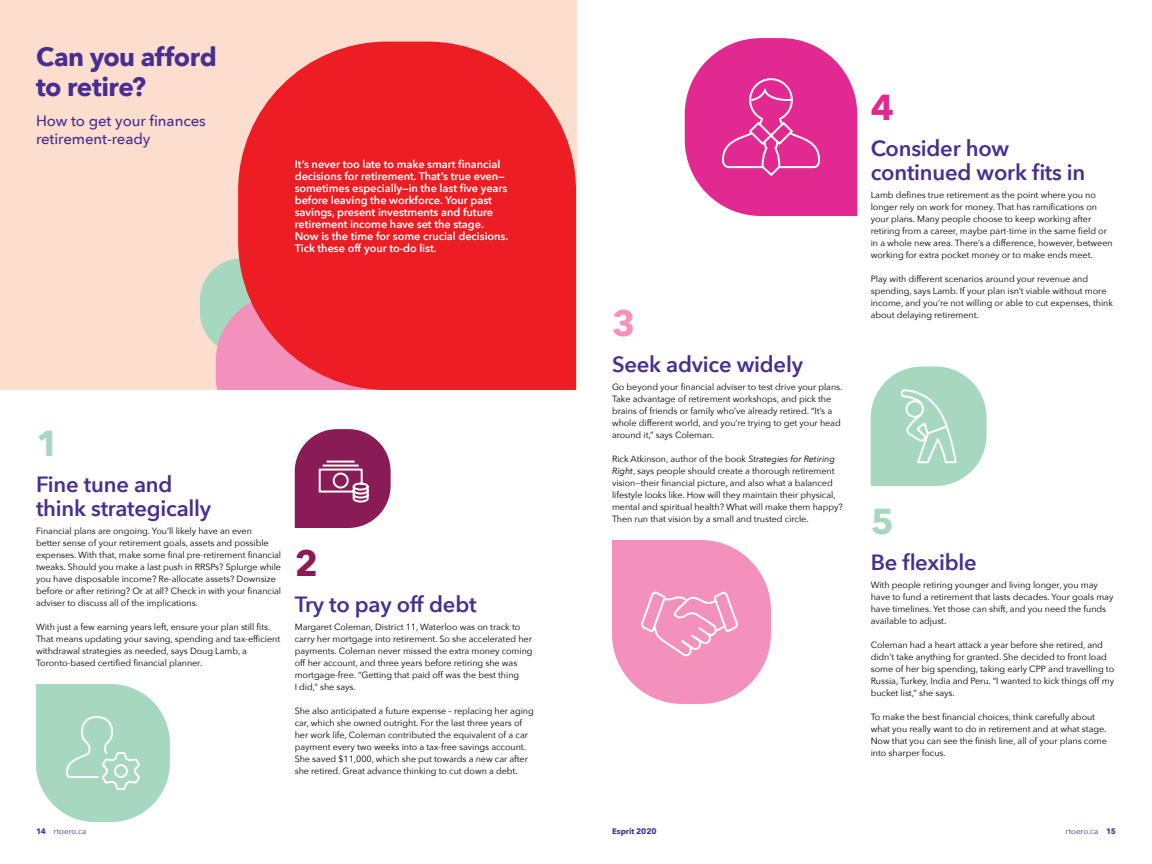
<style>
.page{position:relative;width:1152px;height:864px;background:#fff}
.page>*{position:absolute;margin:0;border:0;box-sizing:border-box;transform-origin:0 0}
.t1{font:700 36px "Avenir Next";color:#a6d8c0}
.t2{font:700 36px "Avenir Next";color:#891c56}
.t3{font:700 36px "Avenir Next";color:#f391bc}
.t4{font:700 36px "Avenir Next";color:#e12991}
.t5{font:700 26px/30px "Avenir Next";letter-spacing:-.015em;color:#472f92}
.t6{font:600 22px/24px "Avenir Next";letter-spacing:-.01em;color:#472f92}
.t7{font:500 15px/18px "Avenir Next";letter-spacing:-.005em;color:#472f92}
.t8{font:600 11px/12px "Avenir Next";letter-spacing:-.005em;color:#fff}
.t9{font:9px/12px "Avenir Next";letter-spacing:-.005em;color:#000}
.t10{font:8px "Avenir Next";letter-spacing:-.005em;color:#472f92}
.t11{font:700 8px "Avenir Next";color:#472f92}
.s1{font-style:italic}
.s2{font-weight:700}
</style>
<div class="page">
<div style="left:0;top:0;width:576px;height:390px;background:#fdddce"></div>
<svg style="left:200px;top:258px;width:38px;height:132px"></svg>
<svg style="left:238px;top:42px;width:338px;height:348px;fill:#ed1d24"></svg>
<svg style="left:36px;top:684px;width:134px;height:138px"></svg>
<svg style="left:295px;top:429px;width:96px;height:99px"></svg>
<svg style="left:685px;top:38px;width:172px;height:178px"></svg>
<svg style="left:871px;top:367px;width:116px;height:119px"></svg>
<svg style="left:612px;top:540px;width:159px;height:164px"></svg>
<h2 class="t5" style="left:36px;top:42px;width:182px">Can you afford to retire?</h2>
<h3 class="t7" style="left:36px;top:111px;width:171px">How to get your finances retirement-ready</h3>
<p class="t8" style="left:295px;top:158px;width:215px">It’s never too late to make smart financial decisions for retirement. That’s true even— sometimes especially—in the last five years before leaving the workforce. Your past savings, present investments and future retirement income have set the stage.<br>Now is the time for some crucial decisions.<br>Tick these off your to-do list.</p>
<h1 class="t1" style="left:36px;top:412px;width:25px">1</h1>
<h3 class="t6" style="left:36px;top:472px;width:177px">Fine tune and think strategically</h3>
<p class="t9" style="left:36px;top:524px;width:247px">Financial plans are ongoing. You’ll likely have an even<br>better sense of your retirement goals, assets and possible expenses. With that, make some final pre-retirement financial tweaks. Should you make a last push in RRSPs? Splurge while you have disposable income? Re-allocate assets? Downsize before or after retiring? Or at all? Check in with your financial adviser to discuss all of the implications.</p>
<p class="t9" style="left:36px;top:620px;width:246px">With just a few earning years left, ensure your plan still fits.<br>That means updating your saving, spending and tax-efficient withdrawal strategies as needed, says Doug Lamb, a Toronto-based certified financial planner.</p>
<h1 class="t2" style="left:295px;top:532px;width:25px">2</h1>
<h3 class="t6" style="left:295px;top:592px;width:183px">Try to pay off debt</h3>
<p class="t9" style="left:295px;top:620px;width:239px">Margaret Coleman, District 11, Waterloo was on track to carry her mortgage into retirement. So she accelerated her payments. Coleman never missed the extra money coming off her account, and three years before retiring she was mortgage-free. “Getting that paid off was the best thing<br>I did,” she says.</p>
<p class="t9" style="left:295px;top:704px;width:240px">She also anticipated a future expense – replacing her aging car, which she owned outright. For the last three years of her work life, Coleman contributed the equivalent of a car payment every two weeks into a tax-free savings account.<br>She saved $11,000, which she put towards a new car after she retired. Great advance thinking to cut down a debt.</p>
<h1 class="t3" style="left:612px;top:292px;width:25px">3</h1>
<h3 class="t6" style="left:612px;top:352px;width:193px">Seek advice widely</h3>
<p class="t9" style="left:612px;top:380px;width:232px">Go beyond your financial adviser to test drive your plans.<br>Take advantage of retirement workshops, and pick the brains of friends or family who’ve already retired. “It’s a whole different world, and you’re trying to get your head around it,” says Coleman.</p>
<p class="t9" style="left:612px;top:452px;width:232px">Rick Atkinson, author of the book <span class="s1">Strategies for Retiring Right</span>, says people should create a thorough retirement vision—their financial picture, and also what a balanced lifestyle looks like. How will they maintain their physical, mental and spiritual health? What will make them happy?<br>Then run that vision by a small and trusted circle.</p>
<h1 class="t4" style="left:871px;top:76px;width:25px">4</h1>
<h3 class="t6" style="left:871px;top:136px;width:216px">Consider how continued work fits in</h3>
<p class="t9" style="left:871px;top:188px;width:243px">Lamb defines true retirement as the point where you no longer rely on work for money. That has ramifications on your plans. Many people choose to keep working after retiring from a career, maybe part-time in the same field or in a whole new area. There’s a difference, however, between working for extra pocket money or to make ends meet.</p>
<p class="t9" style="left:871px;top:272px;width:244px">Play with different scenarios around your revenue and spending, says Lamb. If your plan isn’t viable without more income, and you’re not willing or able to cut expenses, think about delaying retirement.</p>
<h1 class="t1" style="left:871px;top:490px;width:25px">5</h1>
<h3 class="t6" style="left:871px;top:550px;width:108px">Be flexible</h3>
<p class="t9" style="left:871px;top:578px;width:244px">With people retiring younger and living longer, you may have to fund a retirement that lasts decades. Your goals may have timelines. Yet those can shift, and you need the funds available to adjust.</p>
<p class="t9" style="left:871px;top:638px;width:245px">Coleman had a heart attack a year before she retired, and didn’t take anything for granted. She decided to front load some of her big spending, taking early CPP and travelling to Russia, Turkey, India and Peru. “I wanted to kick things off my bucket list,” she says.</p>
<p class="t9" style="left:871px;top:710px;width:238px">To make the best financial choices, think carefully about what you really want to do in retirement and at what stage.<br>Now that you can see the finish line, all of your plans come into sharper focus.</p>
<p class="t10" style="left:36px;top:824px;width:52px"><span class="s2">14</span> rtoero.ca</p>
<p class="t11" style="left:612px;top:824px;width:46px">Esprit 2020</p>
<p class="t10" style="left:1066px;top:824px;width:52px">rtoero.ca <span class="s2">15</span></p>
</div>
